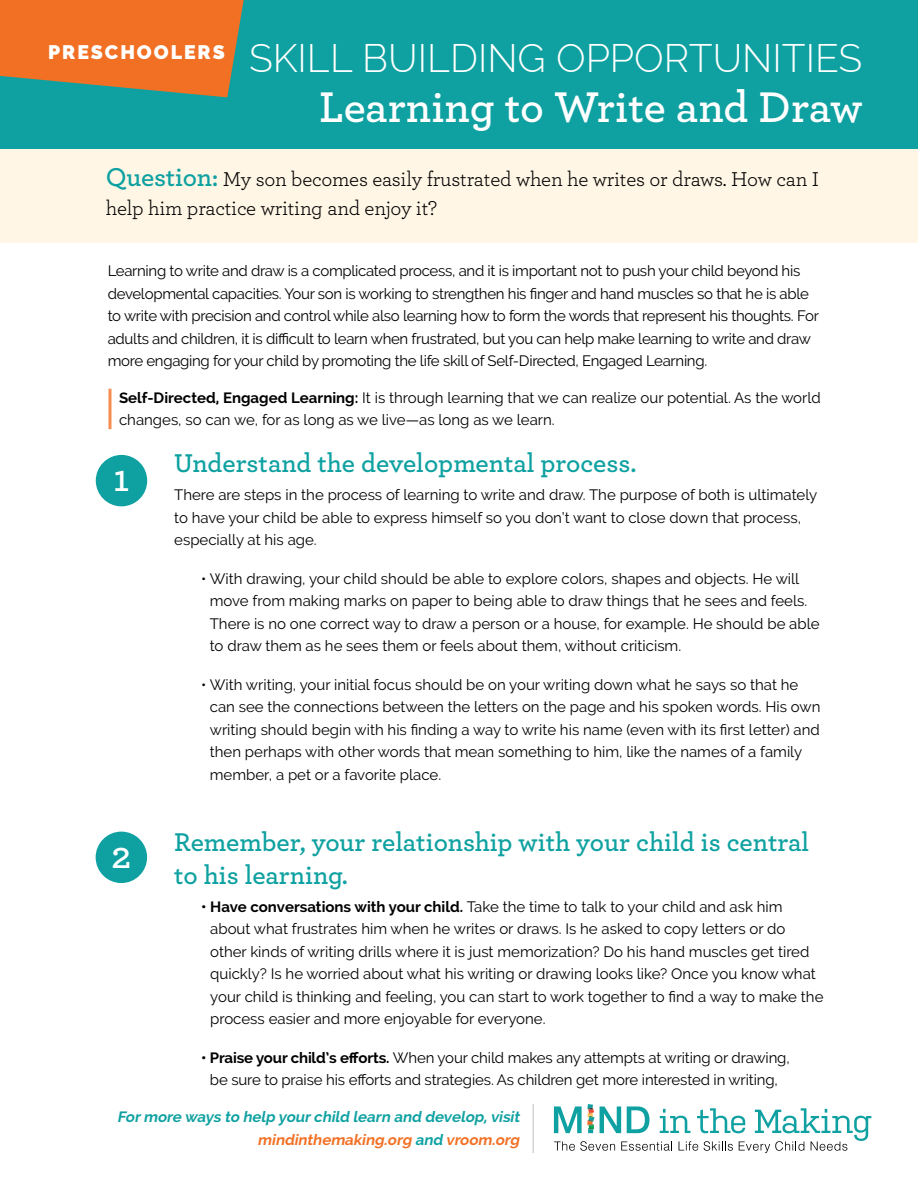
<style>
.page{position:relative;width:918px;height:1188px;background:#fff}
.page>*{position:absolute;margin:0;border:0;box-sizing:border-box;transform-origin:0 0}
.t1{font:600 45px "Archer Pro";letter-spacing:-.005em;color:#fff}
.t2{font:300 39px "Raleway";color:#fff}
.t3{font:600 39px "Archer Pro";color:#fff}
.t4{font:600 27px/33px "Archer Pro";color:#0fa1a1}
.t5{font:21px/28.5px "Archer Pro";letter-spacing:-.01em;color:#000}
.t6{font:15px/22.5px "Raleway";color:#000}
.t7{font:15px/22.5px "Raleway";letter-spacing:-.02em;color:#000}
.t8{font:italic 700 15px/22.5px "Raleway";color:#0fa1a1;text-align:right}
.s1{font-weight:600;font-size:27px;color:#0fa1a1}
.s2{font-weight:700}
.s3{color:#f27024}
</style>
<div class="page">
<svg style="left:554px;top:1104px;width:317px;height:49px"></svg>
<hr style="left:532px;top:1104px;width:2px;height:49px;background:#d1d3d4">
<div style="left:0;top:0;width:918px;height:243px;background:#fff6e6"></div>
<div style="left:0;top:0;width:918px;height:148px;background:#0fa1a1"></div>
<svg style="left:0;top:0;width:244px;height:97px"></svg>
<div style="left:96px;top:455px;width:51px;height:51px;background:#0fa1a1;border-radius:50%"></div>
<hr style="left:108px;top:389px;width:3px;height:40px;background:#f58d50">
<div style="left:96px;top:832px;width:51px;height:51px;background:#0fa1a1;border-radius:50%"></div>
<h2 class="t2" style="left:48px;top:36px;width:816px"><sup>PRESCHOOLERS</sup> SKILL BUILDING OPPORTUNITIES</h2>
<h1 class="t1" style="left:319px;top:73px;width:545px">Learning to Write and Draw</h1>
<h3 class="t5" style="left:106px;top:164px;width:715px"><span class="s1">Question:</span> My son becomes easily frustrated when he writes or draws. How can I help him practice writing and enjoy it?</h3>
<p class="t7" style="left:108px;top:260px;width:713px">Learning to write and draw is a complicated process, and it is important not to push your child beyond his developmental capacities. Your son is working to strengthen his finger and hand muscles so that he is able to write with precision and control while also learning how to form the words that represent his thoughts. For adults and children, it is difficult to learn when frustrated, but you can help make learning to write and draw more engaging for your child by promoting the life skill of Self-Directed, Engaged Learning.</p>
<p class="t6" style="left:119px;top:386px;width:703px"><span class="s2">Self-Directed, Engaged Learning:</span> It is through learning that we can realize our potential. As the world changes, so can we, for as long as we live—as long as we learn.</p>
<h2 class="t3" style="left:113px;top:449px;width:18px">1</h2>
<h2 class="t3" style="left:111px;top:826px;width:21px">2</h2>
<h3 class="t4" style="left:174px;top:445px;width:464px">Understand the developmental process.</h3>
<p class="t6" style="left:174px;top:484px;width:645px">There are steps in the process of learning to write and draw. The purpose of both is ultimately to have your child be able to express himself so you don’t want to close down that process, especially at his age.</p>
<p class="t6" style="left:210px;top:567px;width:611px;text-indent:-9px">• With drawing, your child should be able to explore colors, shapes and objects. He will move from making marks on paper to being able to draw things that he sees and feels.<br>There is no one correct way to draw a person or a house, for example. He should be able to draw them as he sees them or feels about them, without criticism.</p>
<p class="t6" style="left:210px;top:673px;width:612px;text-indent:-9px">• With writing, your initial focus should be on your writing down what he says so that he can see the connections between the letters on the page and his spoken words. His own writing should begin with his finding a way to write his name (even with its first letter) and then perhaps with other words that mean something to him, like the names of a family member, a pet or a favorite place.</p>
<h3 class="t4" style="left:174px;top:824px;width:636px">Remember, your relationship with your child is central to his learning.</h3>
<p class="t6" style="left:210px;top:895px;width:615px;text-indent:-9px"><span class="s2">• Have conversations with your child.</span> Take the time to talk to your child and ask him about what frustrates him when he writes or draws. Is he asked to copy letters or do other kinds of writing drills where it is just memorization? Do his hand muscles get tired quickly? Is he worried about what his writing or drawing looks like? Once you know what your child is thinking and feeling, you can start to work together to find a way to make the process easier and more enjoyable for everyone.</p>
<p class="t6" style="left:201px;top:1046px;width:590px;text-align:center"><span class="s2">• Praise your child’s efforts.</span> When your child makes any attempts at writing or drawing, be sure to praise his efforts and strategies. As children get more interested in writing,</p>
<p class="t8" style="left:117px;top:1106px;width:407px">Formore ways to help yourchild learn and develop,visit <span class="s3">mindinthemaking.org</span> and <span class="s3">vroom.org</span></p>
</div>
